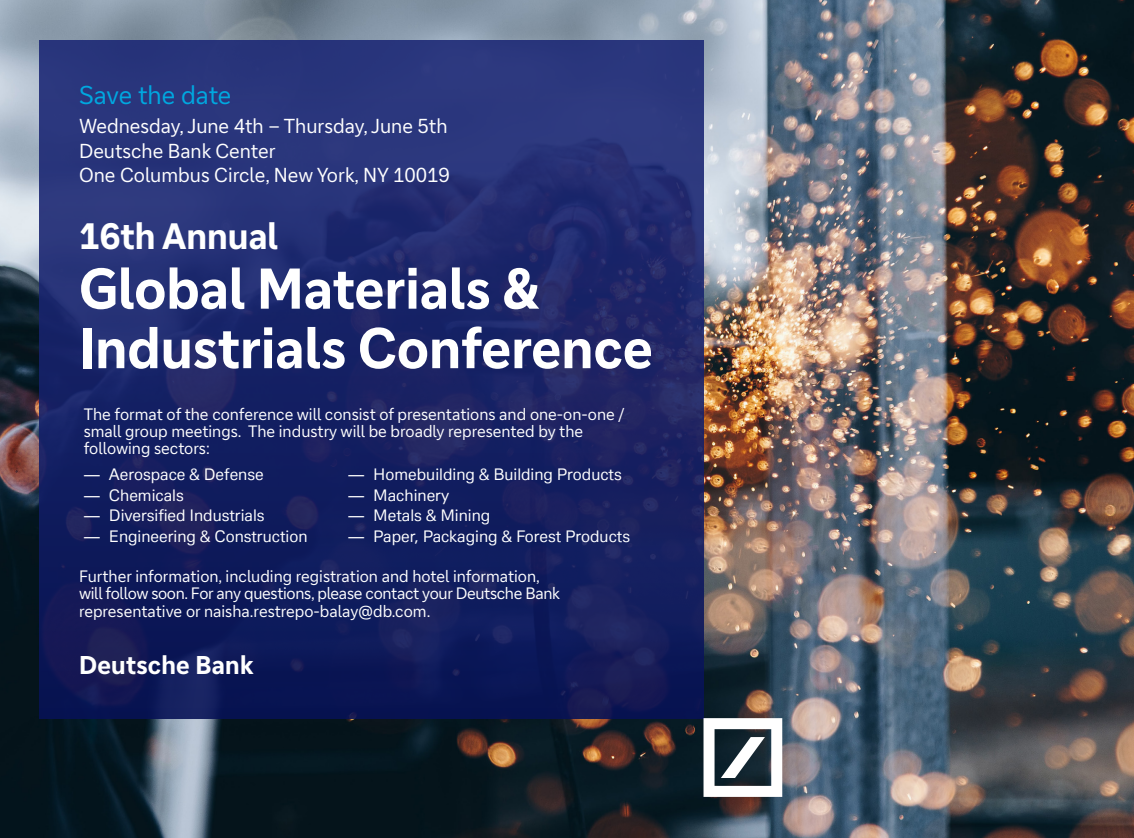
<style>
.page{position:relative;width:1134px;height:838px;background:#fff}
.page>*{position:absolute;margin:0;border:0;box-sizing:border-box;transform-origin:0 0}
.t1{font:700 54.25px/59.5px "Deutsche Bank";color:#fff}
.t2{font:700 35px "Deutsche Bank";color:#fff}
.t3{font:700 24.5px "Deutsche Bank";letter-spacing:.01em;color:#fff}
.t4{font:24.5px "Deutsche Bank";letter-spacing:-.005em;color:#00a8e0}
.t5{font:19.25px "Deutsche Bank";color:#fff}
.t6{font:15.75px/17.3px "Deutsche Bank";color:#fff}
.t7{font:15.75px "Deutsche Bank Text";color:#fff}
.t8{font:15.75px/17.3px "Deutsche Bank";letter-spacing:-.02em;color:#fff}
</style>
<div class="page">
<img style="left:0;top:0;width:1134px;height:838px">
<svg style="left:40px;top:40px;width:664px;height:678px"></svg>
<svg style="left:704px;top:718px;width:78px;height:79px"></svg>
<p class="t4" style="left:79px;top:81px;width:154px">Save the date</p>
<p class="t5" style="left:79px;top:115px;width:370px">Wednesday, June 4th – Thursday, June 5th</p>
<p class="t5" style="left:79px;top:140px;width:198px">Deutsche Bank Center</p>
<p class="t5" style="left:79px;top:164px;width:372px">One Columbus Circle, New York, NY 10019</p>
<p class="t2" style="left:79px;top:215px;width:201px">16th Annual</p>
<p class="t1" style="left:79px;top:259px;width:575px">Global Materials &amp;<br>Industrials Conference</p>
<p class="t6" style="left:84px;top:405px;width:542px">The format of the conference will consist of presentations and one-on-one / small group meetings. The industry will be broadly represented by the following sectors:</p>
<p class="t7" style="left:84px;top:464px;width:182px">— Aerospace &amp; Defense</p>
<p class="t7" style="left:84px;top:485px;width:102px">— Chemicals</p>
<p class="t7" style="left:84px;top:506px;width:182px">— Diversified Industrials</p>
<p class="t7" style="left:84px;top:527px;width:225px">— Engineering &amp; Construction</p>
<p class="t7" style="left:348px;top:464px;width:275px">— Homebuilding &amp; Building Products</p>
<p class="t7" style="left:348px;top:485px;width:103px">— Machinery</p>
<p class="t7" style="left:348px;top:506px;width:144px">— Metals &amp; Mining</p>
<p class="t7" style="left:348px;top:527px;width:284px">— Paper, Packaging &amp; Forest Products</p>
<p class="t6" style="left:79px;top:568px;width:462px">Further information, including registration and hotel information,</p>
<p class="t8" style="left:79px;top:585px;width:483px">will follow soon. For any questions, please contact your Deutsche Bank representative or naisha.restrepo-balay@db.com.</p>
<p class="t3" style="left:79px;top:651px;width:176px">Deutsche Bank</p>
</div>
